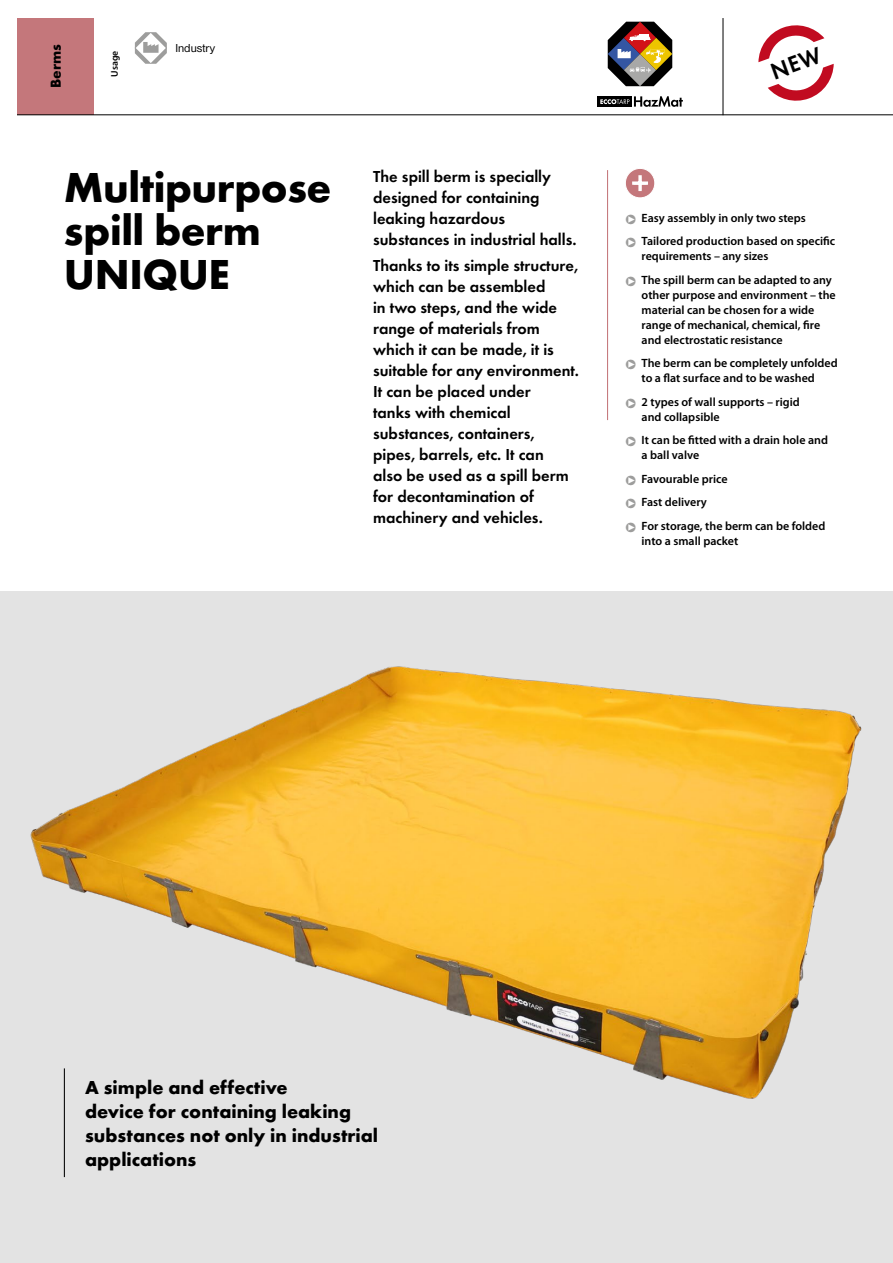
<style>
.page{position:relative;width:893px;height:1263px;background:#fff}
.page>*{position:absolute;margin:0;border:0;box-sizing:border-box;transform-origin:0 0}
._2018_H1{font:700 43.5px/43.5px "Futura TOT";letter-spacing:-.01em;color:#000}
._2018_vykrik_foto{font:700 19.5px/24px "Futura TOT";color:#000}
._2018_perex{font:600 16.5px/21px "Futura TOT";color:#000}
.t1{font:700 15px "Futura TOT";letter-spacing:-.01em;color:#000}
.t2{font:600 12px/15px "Myriad Pro";color:#000}
._2018_zahlavi_aplika{font:12px "Nimbus Sans DOT";color:#000}
.t3{font:600 9.75px "Myriad Pro";color:#000}
.s1{color:#9d9d9c}
</style>
<div class="page">
<div style="left:0;top:591px;width:893px;height:672px;background:#e3e3e3"></div>
<img style="left:30px;top:666px;width:832px;height:461px">
<hr style="left:64px;top:1068px;width:1px;height:109px;background:#000">
<div style="left:597px;top:96px;width:35px;height:11px;background:#000"></div>
<svg style="left:600px;top:96px;width:83px;height:11px"></svg>
<svg style="left:608px;top:22px;width:64px;height:64px"></svg>
<hr style="left:723px;top:18px;width:1px;height:97px;background:#000">
<div style="left:17px;top:18px;width:77px;height:96px;background:#c4777b"></div>
<hr style="left:17px;top:114px;width:876px;height:1px;background:#000">
<svg style="left:625px;top:168px;width:30px;height:30px"></svg>
<div style="left:625px;top:168px;width:30px;height:30px;border:1px solid #fff;border-radius:50%"></div>
<svg style="left:631px;top:174px;width:18px;height:18px"></svg>
<hr style="left:607px;top:170px;width:1px;height:250px;background:#c4777b">
<svg style="left:135px;top:32px;width:32px;height:32px"></svg>
<svg style="left:758px;top:25px;width:76px;height:76px"></svg>
<p class="t1" style="left:46px;top:88px;width:45px;rotate:-90deg">Berms</p>
<p class="t3" style="left:108px;top:77px;width:28px;rotate:-90deg">Usage</p>
<p class="_2018_zahlavi_aplika" style="left:175px;top:41px;width:41px">Industry</p>
<p class="_2018_H1" style="left:64px;top:165px;width:269px">Multipurpose spill berm<br>UNIQUE</p>
<p class="_2018_perex" style="left:373px;top:166px;width:205px">The spill berm is specially designed for containing leaking hazardous substances in industrial halls.</p>
<p class="_2018_perex" style="left:373px;top:255px;width:207px">Thanks to its simple structure, which can be assembled<br>in two steps, and the wide range of materials from which it can be made, it is suitable for any environment.<br>It can be placed under<br>tanks with chemical substances, containers, pipes, barrels, etc. It can<br>also be used as a spill berm for decontamination of machinery and vehicles.</p>
<p class="t2" style="left:625px;top:210px;width:183px"><span class="s1">❑</span> Easy assembly in only two steps</p>
<p class="t2" style="left:642px;top:233px;width:195px;text-indent:-17px"><span class="s1">❑</span> Tailored production based on specific requirements – any sizes</p>
<p class="t2" style="left:642px;top:272px;width:196px;text-indent:-17px"><span class="s1">❑</span> The spill berm can be adapted to any other purpose and environment – the material can be chosen for a wide range of mechanical, chemical, fire and electrostatic resistance</p>
<p class="t2" style="left:625px;top:355px;width:215px;text-align:center"><span class="s1">❑</span> The berm can be completely unfolded to a flat surface and to be washed</p>
<p class="t2" style="left:642px;top:394px;width:160px;text-indent:-17px"><span class="s1">❑</span> 2 types of wall supports – rigid and collapsible</p>
<p class="t2" style="left:642px;top:432px;width:188px;text-indent:-17px"><span class="s1">❑</span> It can be fitted with a drain hole and a ball valve</p>
<p class="t2" style="left:625px;top:471px;width:104px"><span class="s1">❑</span> Favourable price</p>
<p class="t2" style="left:625px;top:494px;width:84px"><span class="s1">❑</span> Fast delivery</p>
<p class="t2" style="left:642px;top:518px;width:185px;text-indent:-17px"><span class="s1">❑</span> For storage, the berm can be folded into a small packet</p>
<p class="_2018_vykrik_foto" style="left:85px;top:1075px;width:295px">A simple and effective<br>device for containing leaking substances not only in industrial applications</p>
</div>
